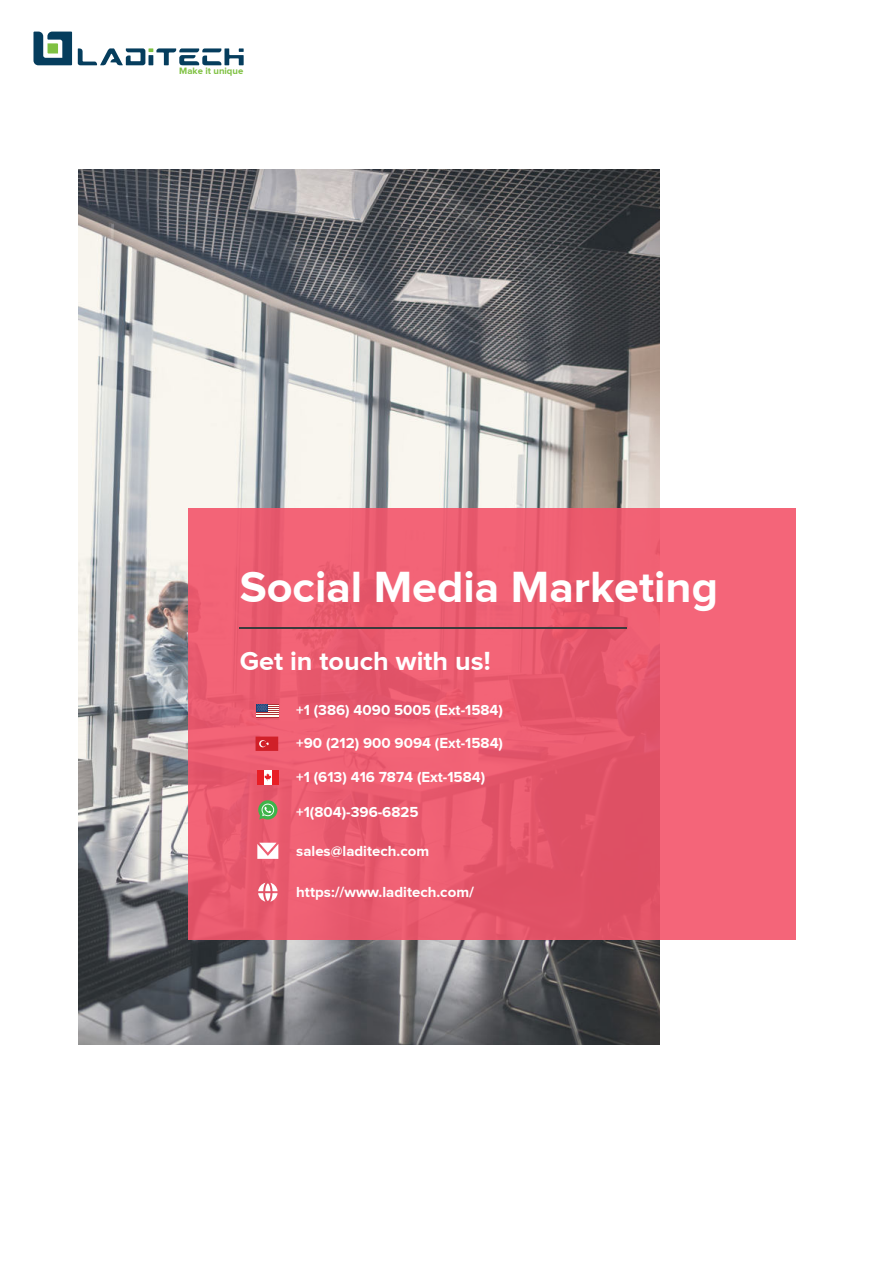
<style>
.page{position:relative;width:893px;height:1263px;background:#fff}
.page>*{position:absolute;margin:0;border:0;box-sizing:border-box;transform-origin:0 0}
.t1{font:700 45px "Proxima Nova";color:#fff}
.t2{font:700 27px "Proxima Nova";color:#fff}
.t3{font:700 15px "Proxima Nova";color:#fff}
.t4{font:700 9.45px "Proxima Nova";color:#7fc142}
</style>
<div class="page">
<img style="left:78px;top:169px;width:582px;height:876px">
<div style="left:188px;top:508px;width:607px;height:432px;background:linear-gradient(to bottom,#f06175,#e85a6e)"></div>
<hr style="left:240px;top:627px;width:387px;height:2px;background:#3b3b3d">
<svg style="left:78px;top:48px;width:166px;height:17px"></svg>
<svg style="left:33px;top:32px;width:39px;height:33px"></svg>
<svg style="left:256px;top:736px;width:22px;height:15px"></svg>
<div style="left:272px;top:770px;width:7px;height:14px;background:#e81e25"></div>
<div style="left:263px;top:770px;width:9px;height:14px;background:#fff"></div>
<div style="left:257px;top:770px;width:6px;height:14px;background:#e81e25"></div>
<svg style="left:264px;top:773px;width:7px;height:8px"></svg>
<svg style="left:258px;top:800px;width:19px;height:19px"></svg>
<svg style="left:256px;top:704px;width:23px;height:13px"></svg>
<svg style="left:257px;top:843px;width:21px;height:16px"></svg>
<svg style="left:258px;top:883px;width:20px;height:19px"></svg>
<p class="t4" style="left:179px;top:67px;width:65px">Make it unique</p>
<h1 class="t1" style="left:240px;top:571px;width:480px">Social Media Marketing</h1>
<h2 class="t2" style="left:240px;top:651px;width:252px">Get in touch with us!</h2>
<p class="t3" style="left:296px;top:705px;width:208px">+1 (386) 4090 5005 (Ext-1584)</p>
<p class="t3" style="left:296px;top:738px;width:208px">+90 (212) 900 9094 (Ext-1584)</p>
<p class="t3" style="left:296px;top:772px;width:190px">+1 (613) 416 7874 (Ext-1584)</p>
<p class="t3" style="left:296px;top:807px;width:124px">+1(804)-396-6825</p>
<p class="t3" style="left:296px;top:845px;width:135px">sales@laditech.com</p>
<p class="t3" style="left:296px;top:887px;width:179px">https://www.laditech.com/</p>
</div>
